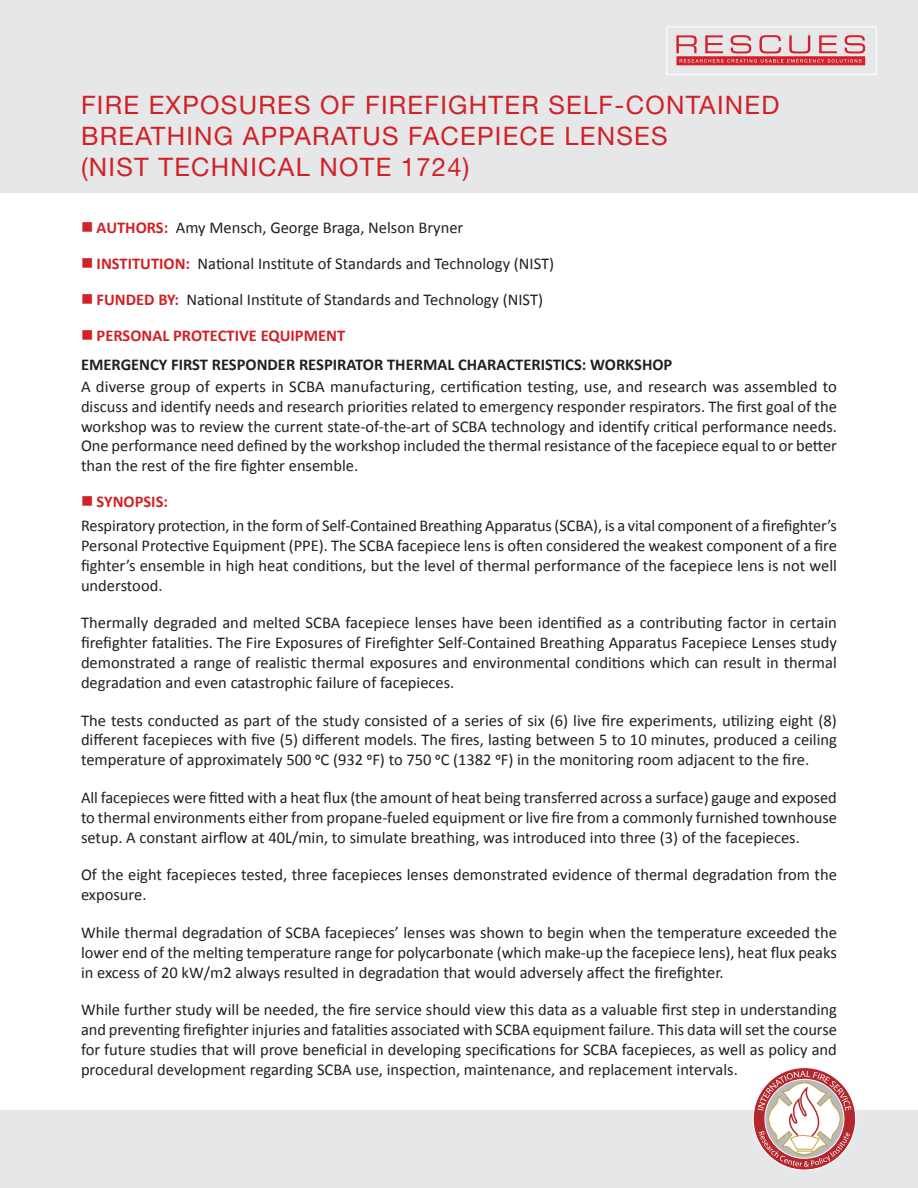
<style>
.page{position:relative;width:918px;height:1188px;background:#fff}
.page>*{position:absolute;margin:0;border:0;box-sizing:border-box;transform-origin:0 0}
.t1{font:25.5px/30.6px "Helvetica Neue LT Std";letter-spacing:.05em;color:#d12126}
.t2{font:16.5px/19.8px "Calibri";color:#231f20;text-align:justify}
.t3{font:700 16.5px "Calibri";color:#231f20}
.t4{font:700 16.5px "Calibri";color:#d12126}
.s1{color:#d12126}
.s2{font-weight:700;color:#d12126}
</style>
<div class="page">
<div style="left:0;top:1110px;width:918px;height:78px;background:#e6e7e9"></div>
<div style="left:0;top:0;width:918px;height:192px;background:#e6e7e9"></div>
<svg style="left:676px;top:35px;width:189px;height:30px"></svg>
<div style="left:666px;top:26px;width:211px;height:49px;border:1px solid #fff"></div>
<svg style="left:753px;top:1067px;width:103px;height:104px"></svg>
<p class="t1" style="left:81px;top:90px;width:700px">FIRE EXPOSURES OF FIREFIGHTER SELF-CONTAINED<br>BREATHING APPARATUS FACEPIECE LENSES</p>
<p class="t1" style="left:81px;top:151px;width:390px">(NIST TECHNICAL NOTE 1724)</p>
<p class="t2" style="left:81px;top:218px;width:384px"><span class="s1">■</span> <span class="s2">AUTHORS:</span> Amy Mensch, George Braga, Nelson Bryner</p>
<p class="t2" style="left:81px;top:254px;width:475px"><span class="s1">■</span> <span class="s2">INSTITUTION:</span> National Institute of Standards and Technology (NIST)</p>
<p class="t2" style="left:81px;top:290px;width:464px"><span class="s1">■</span> <span class="s2">FUNDED BY:</span> National Institute of Standards and Technology (NIST)</p>
<p class="t4" style="left:81px;top:325px;width:266px">■ PERSONAL PROTECTIVE EQUIPMENT</p>
<p class="t3" style="left:81px;top:354px;width:593px">EMERGENCY FIRST RESPONDER RESPIRATOR THERMAL CHARACTERISTICS: WORKSHOP</p>
<p class="t2" style="left:81px;top:377px;width:758px">A diverse group of experts in SCBA manufacturing, certification testing, use, and research was assembled to discuss and identify needs and research priorities related to emergency responder respirators. The first goal of the workshop was to review the current state-of-the-art of SCBA technology and identify critical performance needs.<br>One performance need defined by the workshop included the thermal resistance of the facepiece equal to or better than the rest of the fire fighter ensemble.</p>
<p class="t4" style="left:81px;top:491px;width:89px">■ SYNOPSIS:</p>
<p class="t2" style="left:81px;top:516px;width:758px">Respiratory protection, in the form of Self-Contained Breathing Apparatus (SCBA), is a vital component of a firefighter’s Personal Protective Equipment (PPE). The SCBA facepiece lens is often considered the weakest component of a fire fighter’s ensemble in high heat conditions, but the level of thermal performance of the facepiece lens is not well understood.</p>
<p class="t2" style="left:81px;top:613px;width:757px">Thermally degraded and melted SCBA facepiece lenses have been identified as a contributing factor in certain firefighter fatalities. The Fire Exposures of Firefighter Self-Contained Breathing Apparatus Facepiece Lenses study demonstrated a range of realistic thermal exposures and environmental conditions which can result in thermal degradation and even catastrophic failure of facepieces.</p>
<p class="t2" style="left:81px;top:710px;width:757px">The tests conducted as part of the study consisted of a series of six (6) live fire experiments, utilizing eight (8) different facepieces with five (5) different models. The fires, lasting between 5 to 10 minutes, produced a ceiling temperature of approximately 500 0C (932 0F) to 750 0C (1382 0F) in the monitoring room adjacent to the fire.</p>
<p class="t2" style="left:81px;top:788px;width:757px">All facepieces were fitted with a heat flux (the amount of heat being transferred across a surface) gauge and exposed to thermal environments either from propane-fueled equipment or live fire from a commonly furnished townhouse setup. A constant airflow at 40L/min, to simulate breathing, was introduced into three (3) of the facepieces.</p>
<p class="t2" style="left:81px;top:865px;width:758px">Of the eight facepieces tested, three facepieces lenses demonstrated evidence of thermal degradation from the exposure.</p>
<p class="t2" style="left:81px;top:923px;width:758px">While thermal degradation of SCBA facepieces’ lenses was shown to begin when the temperature exceeded the lower end of the melting temperature range for polycarbonate (which make-up the facepiece lens), heat flux peaks in excess of 20 kW/m2 always resulted in degradation that would adversely affect the firefighter.</p>
<p class="t2" style="left:81px;top:1000px;width:757px">While further study will be needed, the fire service should view this data as a valuable first step in understanding and preventing firefighter injuries and fatalities associated with SCBA equipment failure. This data will set the course for future studies that will prove beneficial in developing specifications for SCBA facepieces, as well as policy and procedural development regarding SCBA use, inspection, maintenance, and replacement intervals.</p>
</div>
